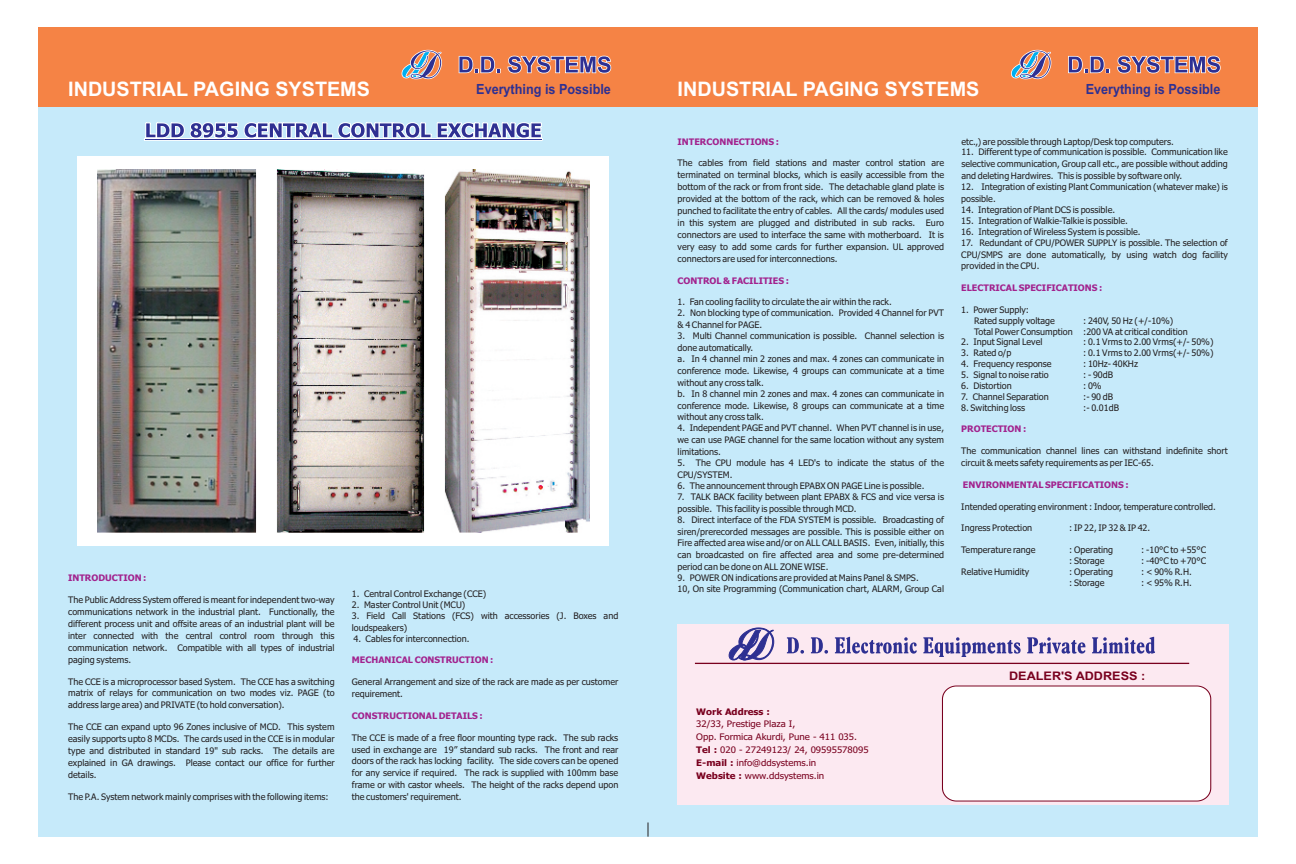
<style>
.page{position:relative;width:1296px;height:864px;background:#fff}
.page>*{position:absolute;margin:0;border:0;box-sizing:border-box;transform-origin:0 0}
.t1{font:700 20px "Arial";color:#fff}
.t2{font:700 14px "Arial";color:#2e3092;scale:.9 1}
.t3{font:700 11.8px "Arial";color:#79001e;scale:1.07 1}
.t4{font:9px/11.9px "Tahoma";color:#231f20;text-align:justify}
.t5{font:700 9px "Tahoma";color:#a2238e}
.t6{font:9px/12.8px "Tahoma";color:#79001e;scale:1.07 1}
.t7{font:700 9px "Tahoma";color:#79001e;scale:1.07 1}
.s1{font-weight:700}
</style>
<div class="page">
<div style="left:648px;top:27px;width:609px;height:810px;background:#c6eafa"></div>
<div style="left:39px;top:27px;width:609px;height:810px;background:#c6eafa"></div>
<svg style="left:648px;top:822px;width:1px;height:15px"></svg>
<div style="left:648px;top:27px;width:609px;height:79px;background:#f58345"></div>
<svg style="left:1011px;top:50px;width:40px;height:29px"></svg>
<svg style="left:1068px;top:56px;width:42px;height:17px"></svg>
<svg style="left:1117px;top:56px;width:104px;height:17px"></svg>
<div style="left:39px;top:27px;width:609px;height:79px;background:#f58345"></div>
<svg style="left:402px;top:50px;width:40px;height:29px"></svg>
<svg style="left:459px;top:56px;width:42px;height:17px"></svg>
<svg style="left:507px;top:56px;width:104px;height:17px"></svg>
<div style="left:677px;top:624px;width:552px;height:180px;background:#fce9f1"></div>
<hr style="left:695px;top:663px;width:494px;height:1px;background:#79001e">
<svg style="left:729px;top:628px;width:45px;height:32px"></svg>
<svg style="left:787px;top:637px;width:368px;height:20px"></svg>
<svg style="left:942px;top:686px;width:269px;height:116px"></svg>
<div style="left:943px;top:686px;width:267px;height:115px;background:#fff;border-radius:13px"></div>
<div style="left:78px;top:156px;width:531px;height:389px;background:#fff"></div>
<svg style="left:144px;top:122px;width:399px;height:19px"></svg>
<hr style="left:145px;top:139px;width:397px;height:1px;background:#2e3092">
<img style="left:445px;top:169px;width:144px;height:363px">
<img style="left:277px;top:169px;width:147px;height:363px">
<img style="left:97px;top:169px;width:159px;height:363px">
<h1 class="t1" style="left:68px;top:81px;width:303px">INDUSTRIAL PAGING SYSTEMS</h1>
<h2 class="t2" style="left:476px;top:84px;width:151px">Everything is Possible</h2>
<h1 class="t1" style="left:678px;top:81px;width:303px">INDUSTRIAL PAGING SYSTEMS</h1>
<h2 class="t2" style="left:1086px;top:84px;width:151px">Everything is Possible</h2>
<p class="t5" style="left:68px;top:574px;width:80px">INTRODUCTION :</p>
<p class="t4" style="left:68px;top:595px;width:268px">The Public Address System offered is meant for independent two-way communications network in the industrial plant. Functionally, the different process unit and offsite areas of an industrial plant will be inter connected with the central control room through this communication network. Compatible with all types of industrial paging systems.</p>
<p class="t4" style="left:68px;top:676px;width:268px">The CCE is a microprocessor based System. The CCE has a switching matrix of relays for communication on two modes viz. PAGE (to address large area) and PRIVATE (to hold conversation).</p>
<p class="t4" style="left:68px;top:722px;width:268px">The CCE can expand upto 96 Zones inclusive of MCD. This system easily supports upto 8 MCDs. The cards used in the CCE is in modular type and distributed in standard 19" sub racks. The details are explained in GA drawings. Please contact our office for further details.</p>
<p class="t4" style="left:68px;top:791px;width:262px">The P.A. System network mainly comprises with the following items:</p>
<p class="t4" style="left:352px;top:589px;width:136px">1. Central Control Exchange (CCE)</p>
<p class="t4" style="left:352px;top:600px;width:115px">2. Master Control Unit (MCU)</p>
<p class="t4" style="left:352px;top:610px;width:268px">3. Field Call Stations (FCS) with accessories (J. Boxes and loudspeakers)</p>
<p class="t4" style="left:354px;top:633px;width:118px">4. Cables for interconnection.</p>
<p class="t4" style="left:352px;top:677px;width:268px">General Arrangement and size of the rack are made as per customer requirement.</p>
<p class="t4" style="left:352px;top:732px;width:268px">The CCE is made of a free floor mounting type rack. The sub racks used in exchange are 19” standard sub racks. The front and rear doors of the rack has locking facility. The side covers can be opened for any service if required. The rack is supplied with 100mm base frame or with castor wheels. The height of the racks depend upon the customers' requirement.</p>
<p class="t5" style="left:352px;top:657px;width:143px">MECHANICAL CONSTRUCTION :</p>
<p class="t5" style="left:352px;top:712px;width:132px">CONSTRUCTIONAL DETAILS :</p>
<p class="t5" style="left:678px;top:138px;width:103px">INTERCONNECTIONS :</p>
<p class="t4" style="left:678px;top:158px;width:268px">The cables from field stations and master control station are terminated on terminal blocks, which is easily accessible from the bottom of the rack or from front side. The detachable gland plate is provided at the bottom of the rack, which can be removed &amp; holes punched to facilitate the entry of cables. All the cards/ modules used in this system are plugged and distributed in sub racks. Euro connectors are used to interface the same with motherboard. It is very easy to add some cards for further expansion. UL approved connectors are used for interconnections.</p>
<p class="t4" style="left:678px;top:297px;width:216px">1. Fan cooling facility to circulate the air within the rack.</p>
<p class="t4" style="left:678px;top:308px;width:268px">2. Non blocking type of communication. Provided 4 Channel for PVT &amp; 4 Channel for PAGE.</p>
<p class="t4" style="left:678px;top:331px;width:268px">3. Multi Channel communication is possible. Channel selection is done automatically.</p>
<p class="t4" style="left:678px;top:353px;width:268px">a. In 4 channel min 2 zones and max. 4 zones can communicate in conference mode. Likewise, 4 groups can communicate at a time without any cross talk.</p>
<p class="t4" style="left:678px;top:388px;width:268px">b. In 8 channel min 2 zones and max. 4 zones can communicate in conference mode. Likewise, 8 groups can communicate at a time without any cross talk.</p>
<p class="t4" style="left:678px;top:423px;width:268px">4. Independent PAGE and PVT channel. When PVT channel is in use, we can use PAGE channel for the same location without any system limitations.</p>
<p class="t4" style="left:678px;top:458px;width:268px">5. The CPU module has 4 LED's to indicate the status of the<br>CPU/SYSTEM.</p>
<p class="t4" style="left:678px;top:480px;width:248px">6. The announcement through EPABX ON PAGE Line is possible.</p>
<p class="t4" style="left:678px;top:491px;width:268px">7. TALK BACK facility between plant EPABX &amp; FCS and vice versa is possible. This facility is possible through MCD.</p>
<p class="t4" style="left:678px;top:514px;width:268px">8. Direct interface of the FDA SYSTEM is possible. Broadcasting of siren/prerecorded messages are possible. This is possible either on Fire affected area wise and/or on ALL CALL BASIS. Even, initially, this can broadcasted on fire affected area and some pre-determined period can be done on ALL ZONE WISE.</p>
<p class="t4" style="left:678px;top:573px;width:268px;line-height:10.9px">9. POWER ON indications are provided at Mains Panel &amp; SMPS.<br>10, On site Programming (Communication chart, ALARM, Group Cal</p>
<p class="t5" style="left:678px;top:277px;width:113px">CONTROL &amp; FACILITIES :</p>
<p class="t4" style="left:961px;top:136px;width:214px">etc.,) are possible through Laptop/Desk top computers.</p>
<p class="t4" style="left:961px;top:147px;width:268px">11. Different type of communication is possible. Communication like selective communication, Group call etc., are possible without adding and deleting Hardwires. This is possible by software only.</p>
<p class="t4" style="left:961px;top:182px;width:268px">12. Integration of existing Plant Communication (whatever make) is possible.</p>
<p class="t4" style="left:961px;top:205px;width:155px">14. Integration of Plant DCS is possible.</p>
<p class="t4" style="left:961px;top:215px;width:168px">15. Integration of Walkie-Talkie is possible.</p>
<p class="t4" style="left:961px;top:226px;width:181px">16. Integration of Wireless System is possible.</p>
<p class="t4" style="left:961px;top:237px;width:268px">17. Redundant of CPU/POWER SUPPLY is possible. The selection of CPU/SMPS are done automatically, by using watch dog facility provided in the CPU.</p>
<p class="t4" style="left:974px;top:305px;width:82px;line-height:10.9px;text-indent:-13px">1. Power Supply:<br>Rated supply voltage</p>
<p class="t5" style="left:961px;top:284px;width:143px">ELECTRICAL SPECIFICATIONS :</p>
<p class="t4" style="left:974px;top:316px;width:215px;line-height:10.9px;text-indent:109px">: 240V, 50 Hz (+/-10%)<br>Total Power Consumption :200 VA at critical condition</p>
<p class="t4" style="left:961px;top:337px;width:83px">2. Input Signal Level</p>
<p class="t4" style="left:1083px;top:337px;width:132px">: 0.1 Vrms to 2.00 Vrms(+/- 50%)</p>
<p class="t4" style="left:961px;top:348px;width:52px">3. Rated o/p</p>
<p class="t4" style="left:1083px;top:348px;width:132px">: 0.1 Vrms to 2.00 Vrms(+/- 50%)</p>
<p class="t4" style="left:961px;top:359px;width:92px">4. Frequency response</p>
<p class="t4" style="left:1083px;top:359px;width:56px">: 10Hz- 40KHz</p>
<p class="t4" style="left:961px;top:370px;width:89px">5. Signal to noise ratio</p>
<p class="t4" style="left:1083px;top:370px;width:31px">: - 90dB</p>
<p class="t4" style="left:961px;top:380px;width:52px">6. Distortion</p>
<p class="t4" style="left:1083px;top:380px;width:20px">: 0%</p>
<p class="t4" style="left:961px;top:391px;width:89px">7. Channel Separation</p>
<p class="t4" style="left:1083px;top:391px;width:31px">:- 90 dB</p>
<p class="t4" style="left:961px;top:402px;width:65px">8. Switching loss</p>
<p class="t4" style="left:1083px;top:402px;width:37px">:- 0.01dB</p>
<p class="t4" style="left:961px;top:446px;width:268px">The communication channel lines can withstand indefinite short circuit &amp; meets safety requirements as per IEC-65.</p>
<p class="t4" style="left:961px;top:501px;width:256px">Intended operating environment : Indoor, temperature controlled.</p>
<p class="t4" style="left:961px;top:523px;width:72px">Ingress Protection</p>
<p class="t4" style="left:1069px;top:523px;width:82px">: IP 22, IP 32 &amp; IP 42.</p>
<p class="t4" style="left:961px;top:545px;width:76px">Temperature range</p>
<p class="t4" style="left:1069px;top:545px;width:45px">: Operating</p>
<p class="t4" style="left:1141px;top:545px;width:66px">: -10°C to +55°C</p>
<p class="t4" style="left:1069px;top:555px;width:37px">: Storage</p>
<p class="t4" style="left:1141px;top:555px;width:66px">: -40°C to +70°C</p>
<p class="t4" style="left:961px;top:566px;width:70px">Relative Humidity</p>
<p class="t4" style="left:1069px;top:566px;width:45px">: Operating</p>
<p class="t4" style="left:1141px;top:566px;width:52px">: &lt; 90% R.H.</p>
<p class="t4" style="left:1069px;top:577px;width:37px">: Storage</p>
<p class="t4" style="left:1141px;top:577px;width:52px">: &lt; 95% R.H.</p>
<p class="t5" style="left:961px;top:426px;width:67px">PROTECTION :</p>
<p class="t5" style="left:963px;top:481px;width:167px">ENVIRONMENTAL SPECIFICATIONS :</p>
<p class="t7" style="left:696px;top:708px;width:70px">Work Address :</p>
<p class="t6" style="left:696px;top:718px;width:163px">32/33, Prestige Plaza I,<br>Opp. Formica Akurdi, Pune - 411 035.<br><span class="s1">Tel :</span> 020 - 27249123/ 24, 09595578095<br><span class="s1">E-mail :</span> info@ddsystems.in<br><span class="s1">Website :</span> www.ddsystems.in</p>
<h3 class="t3" style="left:1009px;top:671px;width:129px">DEALER'S ADDRESS :</h3>
</div>
